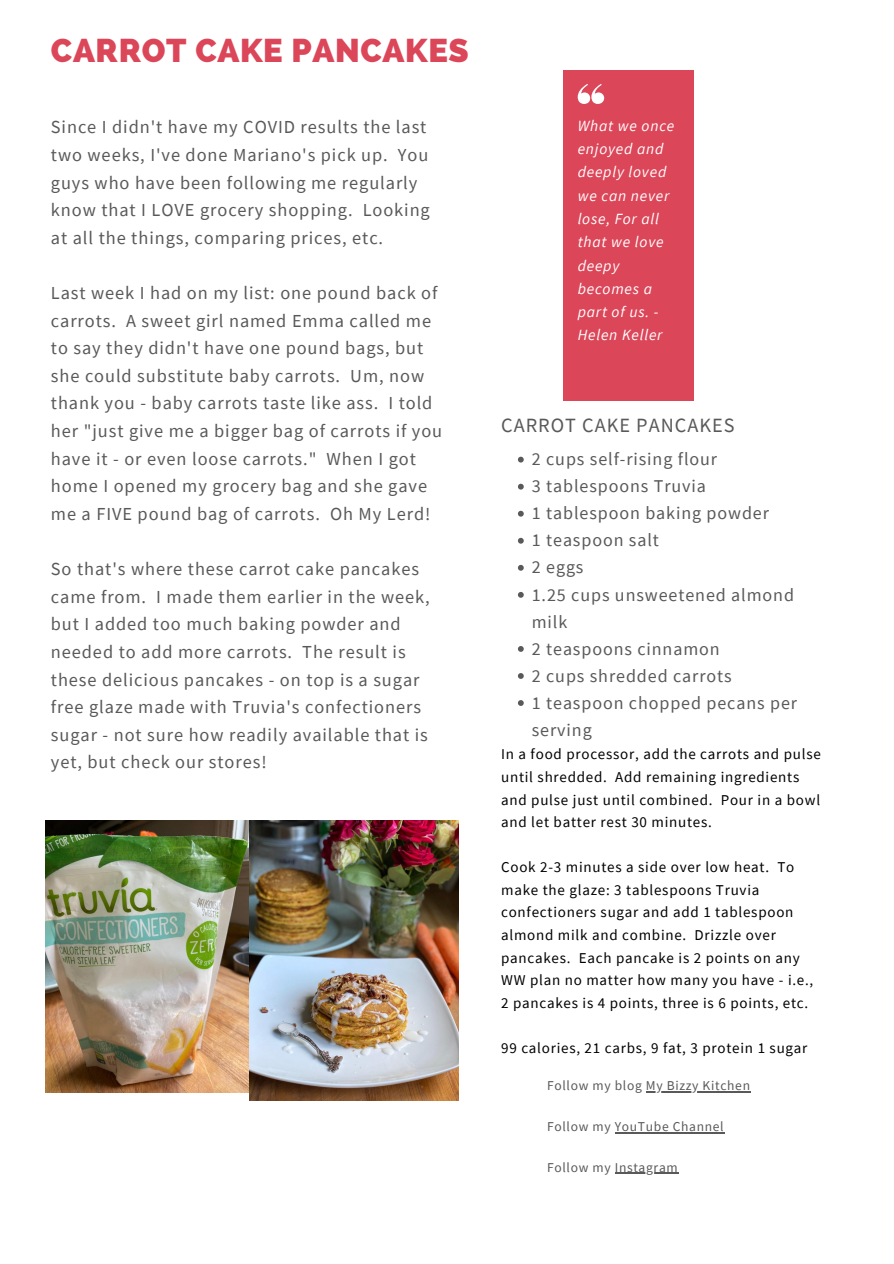
<style>
.page{position:relative;width:894px;height:1264px;background:#fff}
.page>*{position:absolute;margin:0;border:0;box-sizing:border-box;transform-origin:0 0}
.t1{font:800 32.7px "Raleway";letter-spacing:.02em;color:#dc4659}
.t2{font:20.25px "Source Sans Pro";letter-spacing:.05em;color:#595959}
.t3{font:18.3px/27.6px "Source Sans Pro";letter-spacing:.05em;color:#595959}
.t4{font:18px/27px "Source Sans Pro";letter-spacing:.05em;color:#595959}
.t5{font:italic 15.6px/23.2px "Source Sans Pro";letter-spacing:.05em;color:#fff}
.t6{font:15px/22.6px "Source Sans Pro";letter-spacing:.05em;color:#000}
.t7{font:13.5px "Source Sans Pro";letter-spacing:.05em;color:#595959}
</style>
<div class="page">
<div style="left:563px;top:71px;width:130px;height:330px;background:#dc4659"></div>
<svg style="left:577px;top:84px;width:27px;height:20px"></svg>
<img style="left:45px;top:820px;width:204px;height:272px">
<img style="left:249px;top:820px;width:209px;height:279px">
<hr style="left:645px;top:1091px;width:105px;height:1px;background:#595959">
<hr style="left:614px;top:1132px;width:110px;height:1px;background:#595959">
<hr style="left:614px;top:1172px;width:64px;height:1px;background:#595959">
<svg style="left:518px;top:457px;width:5px;height:5px"></svg>
<svg style="left:518px;top:484px;width:5px;height:5px"></svg>
<svg style="left:518px;top:511px;width:5px;height:5px"></svg>
<svg style="left:518px;top:538px;width:5px;height:5px"></svg>
<svg style="left:518px;top:565px;width:5px;height:5px"></svg>
<svg style="left:518px;top:592px;width:5px;height:5px"></svg>
<svg style="left:518px;top:646px;width:5px;height:6px"></svg>
<svg style="left:518px;top:673px;width:5px;height:6px"></svg>
<svg style="left:518px;top:700px;width:5px;height:6px"></svg>
<h1 class="t1" style="left:51px;top:31px;width:419px">CARROT CAKE PANCAKES</h1>
<p class="t3" style="left:51px;top:113px;width:380px">Since I didn't have my COVID results the last two weeks, I've done Mariano's pick up. You guys who have been following me regularly know that I LOVE grocery shopping. Looking at all the things, comparing prices, etc.</p>
<p class="t3" style="left:51px;top:279px;width:393px">Last week I had on my list: one pound back of carrots. A sweet girl named Emma called me to say they didn't have one pound bags, but she could substitute baby carrots. Um, now thank you - baby carrots taste like ass. I told her "just give me a bigger bag of carrots if you have it - or even loose carrots." When I got home I opened my grocery bag and she gave me a FIVE pound bag of carrots. Oh My Lerd!</p>
<p class="t3" style="left:51px;top:555px;width:380px">So that's where these carrot cake pancakes came from. I made them earlier in the week, but I added too much baking powder and needed to add more carrots. The result is these delicious pancakes - on top is a sugar free glaze made with Truvia's confectioners sugar - not sure how readily available that is yet, but check our stores!</p>
<p class="t5" style="left:577px;top:114px;width:98px">What we once enjoyed and deeply loved we can never lose, For all that we love deepy becomes a part of us. -<br>Helen Keller</p>
<p class="t2" style="left:501px;top:412px;width:235px">CARROT CAKE PANCAKES</p>
<p class="t4" style="left:531px;top:445px;width:267px">2 cups self-rising flour<br>3 tablespoons Truvia<br>1 tablespoon baking powder<br>1 teaspoon salt<br>2 eggs<br>1.25 cups unsweetened almond milk<br>2 teaspoons cinnamon<br>2 cups shredded carrots<br>1 teaspoon chopped pecans per serving</p>
<p class="t6" style="left:501px;top:742px;width:321px">In a food processor, add the carrots and pulse until shredded. Add remaining ingredients and pulse just until combined. Pour in a bowl and let batter rest 30 minutes.</p>
<p class="t6" style="left:501px;top:855px;width:313px">Cook 2-3 minutes a side over low heat. To make the glaze: 3 tablespoons Truvia confectioners sugar and add 1 tablespoon almond milk and combine. Drizzle over pancakes. Each pancake is 2 points on any WW plan no matter how many you have - i.e., 2 pancakes is 4 points, three is 6 points, etc.</p>
<p class="t6" style="left:501px;top:1036px;width:308px">99 calories, 21 carbs, 9 fat, 3 protein 1 sugar</p>
<p class="t7" style="left:547px;top:1077px;width:204px">Follow my blog My Bizzy Kitchen</p>
<p class="t7" style="left:547px;top:1117px;width:178px">Follow my YouTube Channel</p>
<p class="t7" style="left:547px;top:1158px;width:132px">Follow my Instagram</p>
</div>
